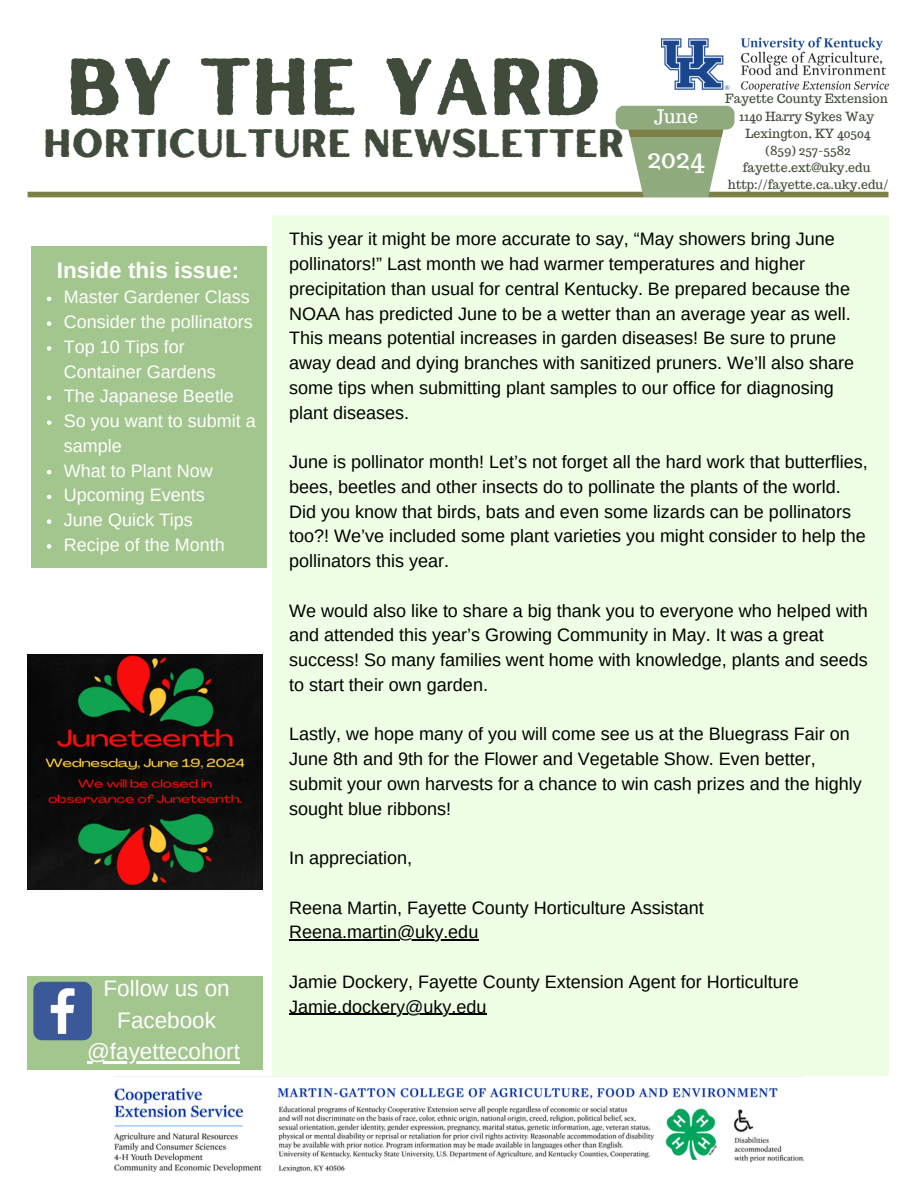
<style>
.page{position:relative;width:918px;height:1188px;background:#fff}
.page>*{position:absolute;margin:0;border:0;box-sizing:border-box;transform-origin:0 0}
.t1{font:80.25px "Hertical Sans Rough";color:#414b3b}
.t2{font:39.3px "Hertical Sans Rough";color:#414b3b}
.t3{font:27px "Trocchi";color:#fff}
.t4{font:22.5px/31.5px "Arimo";color:#fff;text-align:center}
.t5{font:700 22.5px "Arimo";color:#fff}
.t6{font:18.3px "Trocchi";color:#fff}
.t7{font:18px/24.8px "Arimo";color:#000}
.t8{font:18px/24.8px "Arimo";color:#fff}
.t9{font:12.45px "Trocchi";color:#414b3b}
</style>
<div class="page">
<img style="left:661px;top:37px;width:228px;height:54px">
<div style="left:28px;top:192px;width:860px;height:5px;background:#7c7f46"></div>
<div style="left:272px;top:216px;width:616px;height:860px;background:#efffe5"></div>
<div style="left:32px;top:246px;width:235px;height:322px;background:#a3c68e"></div>
<div style="left:28px;top:976px;width:235px;height:93px;background:#a3c68e"></div>
<svg style="left:33px;top:982px;width:59px;height:58px;background:#5c76a8"></svg>
<div style="left:616px;top:106px;width:119px;height:24px;background:#8fab7e;border-radius:8px"></div>
<svg style="left:625px;top:129px;width:101px;height:68px"></svg>
<img style="left:115px;top:1088px;width:688px;height:83px">
<img style="left:28px;top:654px;width:235px;height:236px">
<hr style="left:289px;top:940px;width:189px;height:1px;background:#000">
<hr style="left:289px;top:1014px;width:197px;height:1px;background:#000">
<svg style="left:47px;top:297px;width:4px;height:4px"></svg>
<svg style="left:47px;top:321px;width:4px;height:5px"></svg>
<svg style="left:47px;top:346px;width:4px;height:5px"></svg>
<svg style="left:47px;top:396px;width:4px;height:4px"></svg>
<svg style="left:47px;top:420px;width:4px;height:5px"></svg>
<svg style="left:47px;top:470px;width:4px;height:4px"></svg>
<svg style="left:47px;top:495px;width:4px;height:4px"></svg>
<svg style="left:47px;top:519px;width:4px;height:5px"></svg>
<svg style="left:47px;top:544px;width:4px;height:5px"></svg>
<hr style="left:87px;top:1062px;width:153px;height:2px;background:#fff">
<p class="t1" style="left:66px;top:31px;width:537px">BY THE YARD</p>
<p class="t2" style="left:43px;top:116px;width:583px">HORTICULTURE NEWSLETTER</p>
<p class="t6" style="left:654px;top:104px;width:46px">June</p>
<p class="t3" style="left:647px;top:140px;width:58px">2024</p>
<p class="t9" style="left:725px;top:91px;width:164px">Fayette County Extension</p>
<p class="t9" style="left:739px;top:108px;width:136px">1140 Harry Sykes Way</p>
<p class="t9" style="left:746px;top:125px;width:126px">Lexington, KY 40504</p>
<p class="t9" style="left:766px;top:142px;width:87px">(859) 257-5582</p>
<p class="t9" style="left:743px;top:159px;width:129px">fayette.ext@uky.edu</p>
<p class="t9" style="left:728px;top:176px;width:162px">http://fayette.ca.uky.edu/</p>
<p class="t5" style="left:57px;top:257px;width:184px">Inside this issue:</p>
<p class="t8" style="left:64px;top:285px;width:187px">Master Gardener Class</p>
<p class="t8" style="left:64px;top:310px;width:190px">Consider the pollinators</p>
<p class="t8" style="left:64px;top:334px;width:154px">Top 10 Tips for<br>Container Gardens</p>
<h5 class="t8" style="left:64px;top:384px;width:172px">The Japanese Beetle</h5>
<h6 class="t8" style="left:64px;top:409px;width:193px">So you want to submit a sample</h6>
<h6 class="t8" style="left:64px;top:458px;width:150px">What to Plant Now</h6>
<h6 class="t8" style="left:64px;top:483px;width:142px">Upcoming Events</h6>
<h6 class="t8" style="left:64px;top:508px;width:131px">June Quick Tips</h6>
<h6 class="t8" style="left:64px;top:532px;width:162px">Recipe of the Month</h6>
<h6 class="t4" style="left:104px;top:973px;width:128px">Follow us on<br>Facebook</h6>
<h6 class="t4" style="left:87px;top:1036px;width:154px">@fayettecohort</h6>
<h2 class="t7" style="left:289px;top:227px;width:566px">This year it might be more accurate to say, “May showers bring June pollinators!” Last month we had warmer temperatures and higher precipitation than usual for central Kentucky. Be prepared because the NOAA has predicted June to be a wetter than an average year as well.<br>This means potential increases in garden diseases! Be sure to prune away dead and dying branches with sanitized pruners. We’ll also share some tips when submitting plant samples to our office for diagnosing plant diseases.</h2>
<h4 class="t7" style="left:289px;top:450px;width:580px">June is pollinator month! Let’s not forget all the hard work that butterflies, bees, beetles and other insects do to pollinate the plants of the world.<br>Did you know that birds, bats and even some lizards can be pollinators too?! We’ve included some plant varieties you might consider to help the pollinators this year.</h4>
<p class="t7" style="left:289px;top:598px;width:580px">We would also like to share a big thank you to everyone who helped with and attended this year’s Growing Community in May. It was a great success! So many families went home with knowledge, plants and seeds to start their own garden.</p>
<p class="t7" style="left:289px;top:722px;width:574px">Lastly, we hope many of you will come see us at the Bluegrass Fair on June 8th and 9th for the Flower and Vegetable Show. Even better, submit your own harvests for a chance to win cash prizes and the highly sought blue ribbons!</p>
<p class="t7" style="left:289px;top:846px;width:124px">In appreciation,</p>
<p class="t7" style="left:289px;top:895px;width:416px">Reena Martin, Fayette County Horticulture Assistant</p>
<p class="t7" style="left:289px;top:920px;width:191px">Reena.martin@uky.edu</p>
<p class="t7" style="left:289px;top:969px;width:511px">Jamie Dockery, Fayette County Extension Agent for Horticulture</p>
<p class="t7" style="left:289px;top:994px;width:199px">Jamie.dockery@uky.edu</p>
</div>
